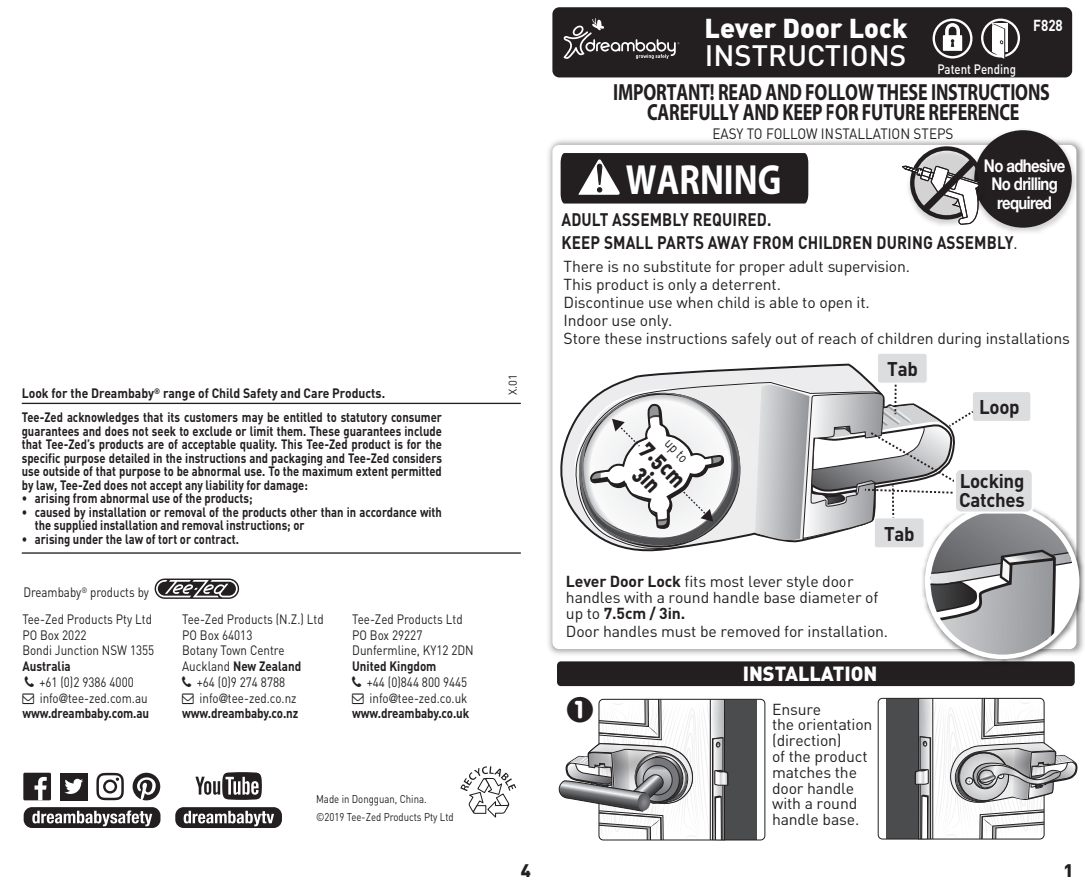
<style>
.page{position:relative;width:1085px;height:893px;background:#fff}
.page>*{position:absolute;margin:0;border:0;box-sizing:border-box;transform-origin:0 0}
.t1{font:700 42.3px "Myriad Pro";color:#fff;scale:.82 1}
.t2{font:31.5px "Circled";color:#231f20}
.t3{font:500 29.25px "DIN";color:#fff}
.t4{font:900 27px "DIN";color:#fff}
.t5{font:700 23.4px/20.2px "Myriad Pro";letter-spacing:-.01em;color:#231f20;text-align:center;scale:.77 1}
.t6{font:22.5px/22.1px "DIN Black Alternate";color:#231f20;text-align:center;scale:.85 1}
.t7{font:900 20.25px "DIN";color:#fff}
.t8{font:700 19.57px/18.4px "DIN";letter-spacing:-.015em;color:#231f20;scale:.95 1}
.t9{font:700 18px/22.5px "DIN";letter-spacing:.01em;color:#231f20;scale:.85 1}
.t10{font:900 18px "DIN";color:#231f20}
.t11{font:700 17.55px/18.7px "Helvetica Neue";letter-spacing:-.04em;color:#fff;text-align:center;scale:.85 1}
.t12{font:15.75px/15.8px "DIN";letter-spacing:-.01em;color:#231f20}
.t13{font:700 15.75px "DIN";color:#fff;scale:.85 1}
.t14{font:14.85px "DIN";color:#231f20;scale:.91 1}
.t15{font:14.4px "DIN";color:#231f20;scale:.85 1}
.t16{font:700 13.5px/13.5px "DIN";color:#231f20;text-align:justify;scale:.83 1}
.t17{font:13.5px/15.8px "DIN";color:#231f20;scale:.86 1}
.t18{font:700 13.5px "DIN";color:#231f20;scale:.86 1}
.t19{font:700 13.5px "DIN";color:#231f20;scale:.9 1}
.t20{font:13.5px "DIN";color:#231f20;scale:.85 1}
.t21{font:500 13.5px "DIN";color:#fff;scale:.85 1}
.t22{font:11.25px/18px "DIN";color:#231f20;scale:.85 1}
.t23{font:11.25px "DIN";color:#231f20}
.s1{font-family:"Frutiger";font-stretch:condensed}
.s2{font-weight:400}
.s3{font-weight:700}
</style>
<div class="page">
<img style="left:548px;top:140px;width:536px;height:515px">
<div style="left:552px;top:145px;width:524px;height:504px;background:#fff;border-radius:7px"></div>
<div style="left:557px;top:661px;width:517px;height:25px;background:#231f20;border-radius:4px"></div>
<hr style="left:22px;top:403px;width:499px;height:1px;background:#231f20">
<hr style="left:22px;top:552px;width:499px;height:2px;background:#231f20">
<svg style="left:155px;top:578px;width:84px;height:21px"></svg>
<svg style="left:156px;top:580px;width:82px;height:17px"></svg>
<svg style="left:460px;top:766px;width:56px;height:52px"></svg>
<div style="left:175px;top:807px;width:107px;height:21px;background:#231f20;border-radius:8px"></div>
<svg style="left:184px;top:811px;width:90px;height:15px"></svg>
<svg style="left:195px;top:772px;width:67px;height:28px"></svg>
<div style="left:24px;top:807px;width:136px;height:21px;background:#231f20;border-radius:8px"></div>
<svg style="left:32px;top:810px;width:120px;height:16px"></svg>
<div style="left:60px;top:773px;width:27px;height:27px;background:#231f20"></div>
<svg style="left:64px;top:779px;width:19px;height:15px"></svg>
<div style="left:23px;top:773px;width:28px;height:27px;background:#231f20;border-radius:2px"></div>
<svg style="left:34px;top:777px;width:13px;height:23px"></svg>
<svg style="left:132px;top:772px;width:29px;height:29px"></svg>
<svg style="left:132px;top:773px;width:28px;height:27px"></svg>
<svg style="left:96px;top:773px;width:28px;height:27px"></svg>
<svg style="left:560px;top:153px;width:248px;height:51px;background:#322e2f"></svg>
<div style="left:885px;top:698px;width:33px;height:141px;background:#4b4c4d"></div>
<img style="left:911px;top:765px;width:167px;height:75px">
<svg style="left:914px;top:744px;width:163px;height:95px"></svg>
<div style="left:724px;top:699px;width:33px;height:141px;background:#4b4c4d"></div>
<img style="left:557px;top:683px;width:176px;height:158px">
<svg style="left:558px;top:699px;width:170px;height:141px"></svg>
<div style="left:552px;top:7px;width:519px;height:70px;background:#231f20;border-radius:7px"></div>
<svg style="left:563px;top:18px;width:116px;height:41px"></svg>
<svg style="left:981px;top:19px;width:38px;height:31px"></svg>
<svg style="left:932px;top:19px;width:40px;height:31px"></svg>
<img style="left:936px;top:50px;width:148px;height:261px">
<div style="left:974px;top:130px;width:97px;height:98px;background:#231f20;border-radius:50%"></div>
<img style="left:828px;top:70px;width:234px;height:234px">
<svg style="left:900px;top:146px;width:83px;height:79px"></svg>
<img style="left:844px;top:424px;width:240px;height:320px">
<svg style="left:560px;top:364px;width:310px;height:188px"></svg>
<svg style="left:572px;top:382px;width:183px;height:168px"></svg>
<div style="left:877px;top:353px;width:50px;height:30px;background:#dcdddf;border-radius:3px"></div>
<div style="left:876px;top:353px;width:51px;height:31px;border:1px solid #fff;border-radius:3px"></div>
<svg style="left:755px;top:382px;width:319px;height:273px"></svg>
<div style="left:954px;top:469px;width:78px;height:44px;background:#dcdddf;border-radius:6px"></div>
<div style="left:953px;top:468px;width:80px;height:46px;border:2px solid #fff;border-radius:6px"></div>
<div style="left:874px;top:518px;width:49px;height:30px;background:#dcdddf;border-radius:3px"></div>
<div style="left:873px;top:517px;width:51px;height:31px;border:1px solid #fff;border-radius:3px"></div>
<svg style="left:575px;top:389px;width:166px;height:161px"></svg>
<p class="t19" style="left:22px;top:385px;width:405px">Look for the Dreambaby<sup>®</sup> range of Child Safety and Care Products.</p>
<p class="t16" style="left:22px;top:410px;width:507px">Tee-Zed acknowledges that its customers may be entitled to statutory consumer guarantees and does not seek to exclude or limit them. These guarantees include that Tee-Zed’s products are of acceptable quality. This Tee-Zed product is for the specific purpose detailed in the instructions and packaging and Tee-Zed considers use outside of that purpose to be abnormal use. To the maximum extent permitted by law, Tee-Zed does not accept any liability for damage:</p>
<p class="t16" style="left:22px;top:491px;width:280px">• arising from abnormal use of the products;</p>
<p class="t16" style="left:35px;top:504px;width:492px;text-indent:-13px">• caused by installation or removal of the products other than in accordance with the supplied installation and removal instructions; or</p>
<p class="t16" style="left:22px;top:531px;width:263px">• arising under the law of tort or contract.</p>
<p class="t20" style="left:23px;top:584px;width:149px">Dreambaby<sup>®</sup> products by</p>
<p class="t17" style="left:22px;top:611px;width:155px">Tee-Zed Products Pty Ltd<br>PO Box 2022<br>Bondi Junction NSW 1355</p>
<p class="t18" style="left:22px;top:657px;width:58px">Australia</p>
<p class="t17" style="left:39px;top:674px;width:111px">+61 (0)2 9386 4000</p>
<p class="t17" style="left:40px;top:690px;width:127px">info<span class="s1">@</span>tee-zed.com.au</p>
<p class="t18" style="left:22px;top:705px;width:149px">www.dreambaby.com.au</p>
<p class="t17" style="left:182px;top:611px;width:166px">Tee-Zed Products (N.Z.) Ltd</p>
<p class="t17" style="left:182px;top:627px;width:83px">PO Box 64013</p>
<p class="t17" style="left:182px;top:642px;width:121px">Botany Town Centre</p>
<p class="t18" style="left:182px;top:657px;width:140px"><span class="s2">Auckland</span> New Zealand</p>
<p class="t17" style="left:197px;top:674px;width:104px">+64 (0)9 274 8788</p>
<p class="t17" style="left:199px;top:690px;width:114px">info<span class="s1">@</span>tee-zed.co.nz</p>
<p class="t18" style="left:182px;top:705px;width:136px">www.dreambaby.co.nz</p>
<p class="t17" style="left:352px;top:611px;width:143px">Tee-Zed Products Ltd<br>PO Box 29227<br>Dunfermline, KY12 2DN</p>
<p class="t18" style="left:352px;top:657px;width:99px">United Kingdom</p>
<p class="t17" style="left:352px;top:674px;width:138px;text-align:right">+44 (0)844 800 9445 info<span class="s1">@</span>tee-zed.co.uk <span class="s3">www.dreambaby.co.uk</span></p>
<p class="t22" style="left:316px;top:789px;width:163px">Made in Dongguan, China. ©2019 Tee-Zed Products Pty Ltd</p>
<h3 class="t4" style="left:704px;top:10px;width:204px">Lever Door Lock</h3>
<p class="t13" style="left:1032px;top:15px;width:36px">F828</p>
<p class="t21" style="left:937px;top:60px;width:94px">Patent Pending</p>
<h3 class="t3" style="left:704px;top:36px;width:203px">INSTRUCTIONS</h3>
<h3 class="t5" style="left:613px;top:82px;width:568px">IMPORTANT! READ AND FOLLOW THESE INSTRUCTIONS<br>CAREFULLY AND KEEP FOR FUTURE REFERENCE</h3>
<p class="t14" style="left:712px;top:124px;width:266px">EASY TO FOLLOW INSTALLATION STEPS</p>
<p class="t23" style="left:505px;top:395px;width:22px;rotate:-90deg">X.01</p>
<p class="t11" style="left:983px;top:156px;width:97px">No adhesive<br>No drilling required</p>
<h1 class="t1" style="left:625px;top:156px;width:191px">WARNING</h1>
<h3 class="t9" style="left:561px;top:208px;width:538px">ADULT ASSEMBLY REQUIRED.<br>KEEP SMALL PARTS AWAY FROM CHILDREN DURING ASSEMBLY<span class="s2">.</span></h3>
<p class="t12" style="left:563px;top:257px;width:508px;line-height:18px">There is no substitute for proper adult supervision.<br>This product is only a deterrent.<br>Discontinue use when child is able to open it.<br>Indoor use only.<br>Store these instructions safely out of reach of children during installations</p>
<p class="t15" style="left:674px;top:434px;width:33px;rotate:47deg">up to</p>
<h3 class="t6" style="left:654px;top:436px;width:65px;rotate:47deg">7.5cm<br>3in</h3>
<h3 class="t8" style="left:887px;top:359px;width:34px">Tab</h3>
<h3 class="t8" style="left:884px;top:523px;width:34px">Tab</h3>
<p class="t12" style="left:566px;top:573px;width:314px"><span class="s3">Lever Door Lock</span> fits most lever style door handles with a round handle base diameter of up to <span class="s3">7.5cm / 3in.</span></p>
<p class="t12" style="left:566px;top:623px;width:323px">Door handles must be removed for installation.</p>
<h2 class="t2" style="left:567px;top:693px;width:28px">1</h2>
<h3 class="t7" style="left:742px;top:660px;width:136px">INSTALLATION</h3>
<p class="t12" style="left:772px;top:701px;width:102px">Ensure<br>the orientation (direction)<br>of the product matches the door handle with a round handle base.</p>
<h3 class="t8" style="left:978px;top:396px;width:44px">Loop</h3>
<h3 class="t8" style="left:959px;top:471px;width:70px">Locking<br>Catches</h3>
<h3 class="t10" style="left:521px;top:859px;width:12px">4</h3>
<h3 class="t10" style="left:1063px;top:859px;width:12px">1</h3>
</div>
